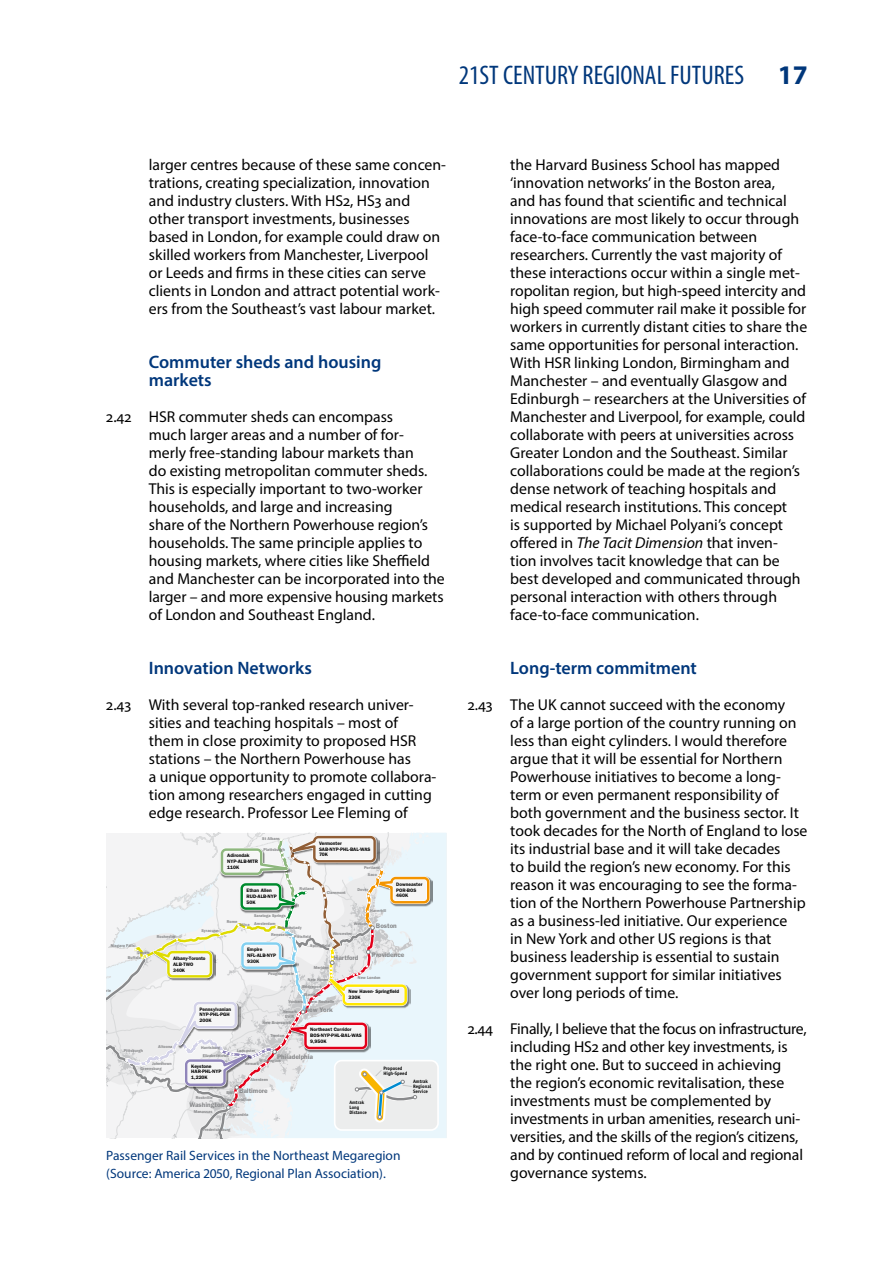
<style>
.page{position:relative;width:893px;height:1263px;background:#fff}
.page>*{position:absolute;margin:0;border:0;box-sizing:border-box;transform-origin:0 0}
.t1{font:condensed 27px "Myriad Pro";color:#00377b}
.t2{font:700 27px "Myriad Pro";color:#00377b}
.t3{font:600 18px/18px "Myriad Pro";color:#00377b}
.t4{font:15.75px/18px "Myriad Pro";color:#000}
.t5{font:13.5px/18px "Myriad Pro";color:#00377b}
.t6{font:600 6.6px "ITC Franklin Gothic Std";color:#88898b}
.t7{font:600 4.95px/6px "ITC Franklin Gothic Std";color:#000}
.t8{font:700 4.95px/5.1px "Officina Sans Std";color:#000}
.t9{font:700 4.8px/5.1px "Officina Sans Std";color:#000}
.t10{font:600 4.2px "ITC Franklin Gothic Std";color:#88898b}
.s1{font-style:italic}
</style>
<div class="page">
<div style="left:432px;top:833px;width:14px;height:305px;background:#e9f6fc"></div>
<img style="left:432px;top:876px;width:1px;height:31px">
<div style="left:335px;top:1060px;width:103px;height:70px;background:#eceded;border-radius:7px"></div>
<div style="left:334px;top:1060px;width:105px;height:71px;border:2px solid #fff;border-radius:7px"></div>
<svg style="left:106px;top:833px;width:326px;height:305px"></svg>
<h1 class="t1" style="left:459px;top:59px;width:287px">21ST CENTURY REGIONAL FUTURES</h1>
<h1 class="t2" style="left:778px;top:57px;width:31px">17</h1>
<p class="t4" style="left:149px;top:155px;width:299px">larger centres because of these same concen&shy;trations, creating specialization, innovation and industry clusters. With HS2, HS3 and other transport investments, businesses based in London, for example could draw on skilled workers from Manchester, Liverpool or Leeds and firms in these cities can serve clients in London and attract potential work&shy;ers from the Southeast’s vast labour market.</p>
<p class="t3" style="left:149px;top:352px;width:234px">Commuter sheds and housing markets</p>
<p class="t4" style="left:149px;top:407px;width:297px;text-indent:-43px">2.42 HSR commuter sheds can encompass<br>much larger areas and a number of for&shy;merly free-standing labour markets than<br>do existing metropolitan commuter sheds.<br>This is especially important to two-worker households, and large and increasing<br>share of the Northern Powerhouse region’s households. The same principle applies to housing markets, where cities like Sheffield and Manchester can be incorporated into the larger – and more expensive housing markets of London and Southeast England.</p>
<p class="t3" style="left:149px;top:658px;width:165px">Innovation Networks</p>
<p class="t4" style="left:149px;top:695px;width:289px;text-indent:-43px">2.43 With several top-ranked research univer&shy;sities and teaching hospitals – most of them in close proximity to proposed HSR stations – the Northern Powerhouse has<br>a unique opportunity to promote collabora&shy;tion among researchers engaged in cutting edge research. Professor Lee Fleming of</p>
<p class="t10" style="left:157px;top:934px;width:21px">Rochester</p>
<p class="t10" style="left:201px;top:928px;width:18px">Syracuse</p>
<p class="t10" style="left:262px;top:836px;width:19px">St Albans</p>
<p class="t10" style="left:263px;top:847px;width:23px">Plattsburgh</p>
<p class="t7" style="left:227px;top:852px;width:32px">Adirondak<br>NYP-ALB-MTR<br>110K</p>
<p class="t7" style="left:247px;top:887px;width:32px">Ethan Allen<br>RUD-ALB-NYP<br>50K</p>
<p class="t10" style="left:254px;top:913px;width:33px">Saratoga Springs</p>
<p class="t7" style="left:319px;top:840px;width:53px">Vermonter<br>SAB-NYP-PHL-BAL-WAS<br>70K</p>
<p class="t10" style="left:368px;top:872px;width:11px">Saco</p>
<p class="t10" style="left:364px;top:865px;width:17px">Portland</p>
<p class="t10" style="left:300px;top:886px;width:16px">Rutland</p>
<p class="t10" style="left:327px;top:890px;width:21px">Claremont</p>
<p class="t10" style="left:357px;top:887px;width:12px">Dover</p>
<p class="t10" style="left:370px;top:908px;width:17px">Haverhill</p>
<p class="t7" style="left:396px;top:881px;width:28px">Downeaster<br>POR-BOS<br>460K</p>
<p class="t10" style="left:227px;top:919px;width:12px">Rome</p>
<p class="t10" style="left:254px;top:921px;width:23px">Amsterdam</p>
<p class="t10" style="left:240px;top:922px;width:11px">Utica</p>
<p class="t10" style="left:278px;top:925px;width:25px">Schenectady</p>
<p class="t10" style="left:354px;top:921px;width:16px">Woburn</p>
<p class="t6" style="left:376px;top:922px;width:22px">Boston</p>
<p class="t10" style="left:271px;top:932px;width:22px">Rensselaer</p>
<p class="t10" style="left:294px;top:934px;width:18px">Pittsfield</p>
<p class="t10" style="left:333px;top:931px;width:21px">Worcester</p>
<p class="t10" style="left:111px;top:943px;width:26px">Niagara Falls</p>
<p class="t10" style="left:104px;top:988px;width:9px">Erie</p>
<p class="t10" style="left:137px;top:950px;width:14px">Depew</p>
<p class="t10" style="left:128px;top:955px;width:15px">Buffalo</p>
<p class="t7" style="left:173px;top:955px;width:34px">Albany-Toronto<br>ALB-TWO<br>340K</p>
<p class="t7" style="left:200px;top:1006px;width:33px">Pennsylvanian<br>NYP-PHL-PGH<br>200K</p>
<p class="t7" style="left:247px;top:946px;width:30px">Empire<br>NFL-ALB-NYP<br>930K</p>
<p class="t10" style="left:268px;top:971px;width:27px">Poughkeepsie</p>
<p class="t10" style="left:310px;top:943px;width:21px">Springfield</p>
<p class="t6" style="left:334px;top:954px;width:26px">Hartford</p>
<p class="t10" style="left:314px;top:965px;width:17px">Meriden</p>
<p class="t6" style="left:372px;top:951px;width:34px">Providence</p>
<p class="t10" style="left:308px;top:977px;width:22px">New Haven</p>
<p class="t10" style="left:358px;top:975px;width:24px">New London</p>
<p class="t10" style="left:302px;top:984px;width:21px">Bridgeport</p>
<p class="t10" style="left:304px;top:992px;width:18px">Stamford</p>
<p class="t10" style="left:288px;top:999px;width:16px">Yonkers</p>
<p class="t10" style="left:309px;top:999px;width:27px">New Rochelle</p>
<p class="t10" style="left:283px;top:1008px;width:15px">Newark</p>
<p class="t10" style="left:285px;top:1014px;width:10px">EWR</p>
<p class="t10" style="left:263px;top:1020px;width:30px">New Brunswick</p>
<p class="t6" style="left:305px;top:1006px;width:29px">New York</p>
<p class="t7" style="left:348px;top:988px;width:52px">New Haven- Springfield<br>330K</p>
<p class="t10" style="left:124px;top:1048px;width:21px">Pittsburgh</p>
<p class="t10" style="left:158px;top:1044px;width:16px">Altoona</p>
<p class="t10" style="left:152px;top:1061px;width:21px">Johnstown</p>
<p class="t10" style="left:141px;top:1066px;width:23px">Greensburg</p>
<p class="t10" style="left:270px;top:1033px;width:15px">Trenton</p>
<p class="t7" style="left:310px;top:1026px;width:53px">Northeast Corridor<br>BOS-NYP-PHL-BAL-WAS<br>9,950K</p>
<p class="t10" style="left:201px;top:1045px;width:21px">Harrisburg</p>
<p class="t10" style="left:203px;top:1053px;width:27px">Elizabethtown</p>
<p class="t7" style="left:191px;top:1063px;width:32px">Keystone<br>HAR-PHL-NYP<br>1,220K</p>
<p class="t10" style="left:237px;top:1048px;width:20px">Lancaster</p>
<p class="t6" style="left:277px;top:1053px;width:38px">Philadelphia</p>
<p class="t10" style="left:260px;top:1057px;width:22px">Wilmington</p>
<p class="t10" style="left:245px;top:1061px;width:15px">Newark</p>
<p class="t10" style="left:251px;top:1077px;width:19px">Aberdeen</p>
<p class="t6" style="left:239px;top:1087px;width:30px">Baltimore</p>
<p class="t10" style="left:226px;top:1090px;width:9px">BWI</p>
<p class="t10" style="left:203px;top:1127px;width:29px">Fredericksburg</p>
<p class="t10" style="left:196px;top:1095px;width:19px">Rockville</p>
<p class="t10" style="left:224px;top:1097px;width:29px">New Carrollton</p>
<p class="t6" style="left:189px;top:1101px;width:36px">Washington</p>
<p class="t10" style="left:194px;top:1109px;width:20px">Manassas</p>
<p class="t10" style="left:229px;top:1112px;width:21px">Alexandria</p>
<p class="t9" style="left:349px;top:1099px;width:19px">Amtrak<br>Long<br>Distance</p>
<p class="t8" style="left:383px;top:1065px;width:25px">Proposed<br>High-Speed</p>
<p class="t8" style="left:413px;top:1078px;width:20px">Amtrak<br>Regional<br>Service</p>
<p class="t5" style="left:106px;top:1146px;width:296px">Passenger Rail Services in the Northeast Megaregion (Source: America 2050, Regional Plan Association).</p>
<p class="t4" style="left:510px;top:155px;width:298px">the Harvard Business School has mapped ‘innovation networks’ in the Boston area,<br>and has found that scientific and technical innovations are most likely to occur through face-to-face communication between researchers. Currently the vast majority of these interactions occur within a single met&shy;ropolitan region, but high-speed intercity and high speed commuter rail make it possible for workers in currently distant cities to share the same opportunities for personal interaction.<br>With HSR linking London, Birmingham and Manchester – and eventually Glasgow and Edinburgh – researchers at the Universities of Manchester and Liverpool, for example, could collaborate with peers at universities across Greater London and the Southeast. Similar collaborations could be made at the region’s dense network of teaching hospitals and medical research institutions. This concept<br>is supported by Michael Polyani’s concept offered in <span class="s1">The Tacit Dimension</span> that inven&shy;tion involves tacit knowledge that can be best developed and communicated through personal interaction with others through face-to-face communication.</p>
<p class="t3" style="left:510px;top:658px;width:188px">Long-term commitment</p>
<p class="t4" style="left:510px;top:695px;width:299px;text-indent:-43px">2.43 The UK cannot succeed with the economy<br>of a large portion of the country running on less than eight cylinders. I would therefore argue that it will be essential for Northern Powerhouse initiatives to become a long&shy;term or even permanent responsibility of both government and the business sector. It took decades for the North of England to lose its industrial base and it will take decades<br>to build the region’s new economy. For this reason it was encouraging to see the forma&shy;tion of the Northern Powerhouse Partnership as a business-led initiative. Our experience<br>in New York and other US regions is that business leadership is essential to sustain government support for similar initiatives over long periods of time.</p>
<p class="t4" style="left:510px;top:1019px;width:298px;text-indent:-43px">2.44 Finally, I believe that the focus on infrastructure, including HS2 and other key investments, is the right one. But to succeed in achieving the region’s economic revitalisation, these investments must be complemented by investments in urban amenities, research uni&shy;versities, and the skills of the region’s citizens, and by continued reform of local and regional governance systems.</p>
</div>
